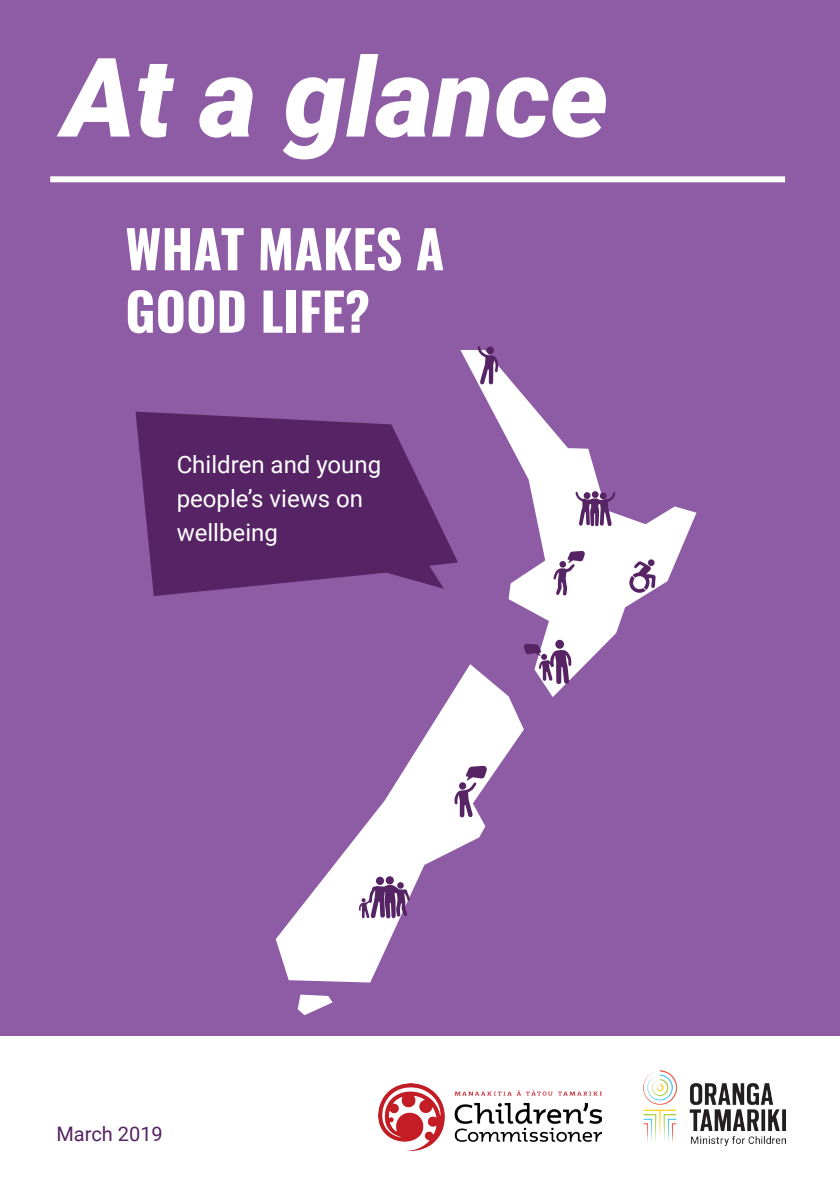
<style>
.page{position:relative;width:840px;height:1191px;background:#fff}
.page>*{position:absolute;margin:0;border:0;box-sizing:border-box;transform-origin:0 0}
.t1{font:italic 900 110px "Roboto";color:#fff}
.t2{font:700 52px/62.4px "Oswald";color:#fff}
.t3{font:24px/34px "Roboto";color:#fff}
.t4{font:20px "Roboto";color:#562263}
</style>
<div class="page">
<div style="left:0;top:0;width:839px;height:1035px;background:#8e5ca5"></div>
<svg style="left:135px;top:411px;width:323px;height:185px;fill:#562364"></svg>
<svg style="left:460px;top:350px;width:236px;height:347px"></svg>
<svg style="left:275px;top:664px;width:248px;height:318px"></svg>
<svg style="left:297px;top:994px;width:35px;height:21px"></svg>
<svg style="left:574px;top:492px;width:41px;height:34px"></svg>
<svg style="left:476px;top:346px;width:22px;height:38px"></svg>
<div style="left:486px;top:346px;width:7px;height:8px;background:#562364;border-radius:50%"></div>
<div style="left:555px;top:640px;width:8px;height:9px;background:#562364;border-radius:50%"></div>
<svg style="left:375px;top:876px;width:9px;height:9px"></svg>
<div style="left:385px;top:876px;width:9px;height:8px;background:#562364;border-radius:50%"></div>
<svg style="left:629px;top:561px;width:26px;height:32px"></svg>
<div style="left:647px;top:559px;width:7px;height:7px;background:#562364;border-radius:50%"></div>
<svg style="left:523px;top:643px;width:48px;height:41px"></svg>
<svg style="left:553px;top:551px;width:32px;height:44px"></svg>
<svg style="left:454px;top:765px;width:33px;height:52px"></svg>
<svg style="left:359px;top:882px;width:50px;height:36px;background:#9777a0"></svg>
<img style="left:378px;top:1083px;width:223px;height:67px">
<img style="left:643px;top:1070px;width:141px;height:75px">
<div style="left:50px;top:176px;width:734px;height:6px;background:#fff"></div>
<h1 class="t1" style="left:63px;top:20px;width:547px">At a glance</h1>
<h2 class="t2" style="left:125px;top:221px;width:320px">WHAT MAKES A<br>GOOD LIFE?</h2>
<p class="t3" style="left:176px;top:447px;width:206px">Children and young people’s views on wellbeing</p>
<p class="t4" style="left:56px;top:1120px;width:108px">March 2019</p>
</div>
